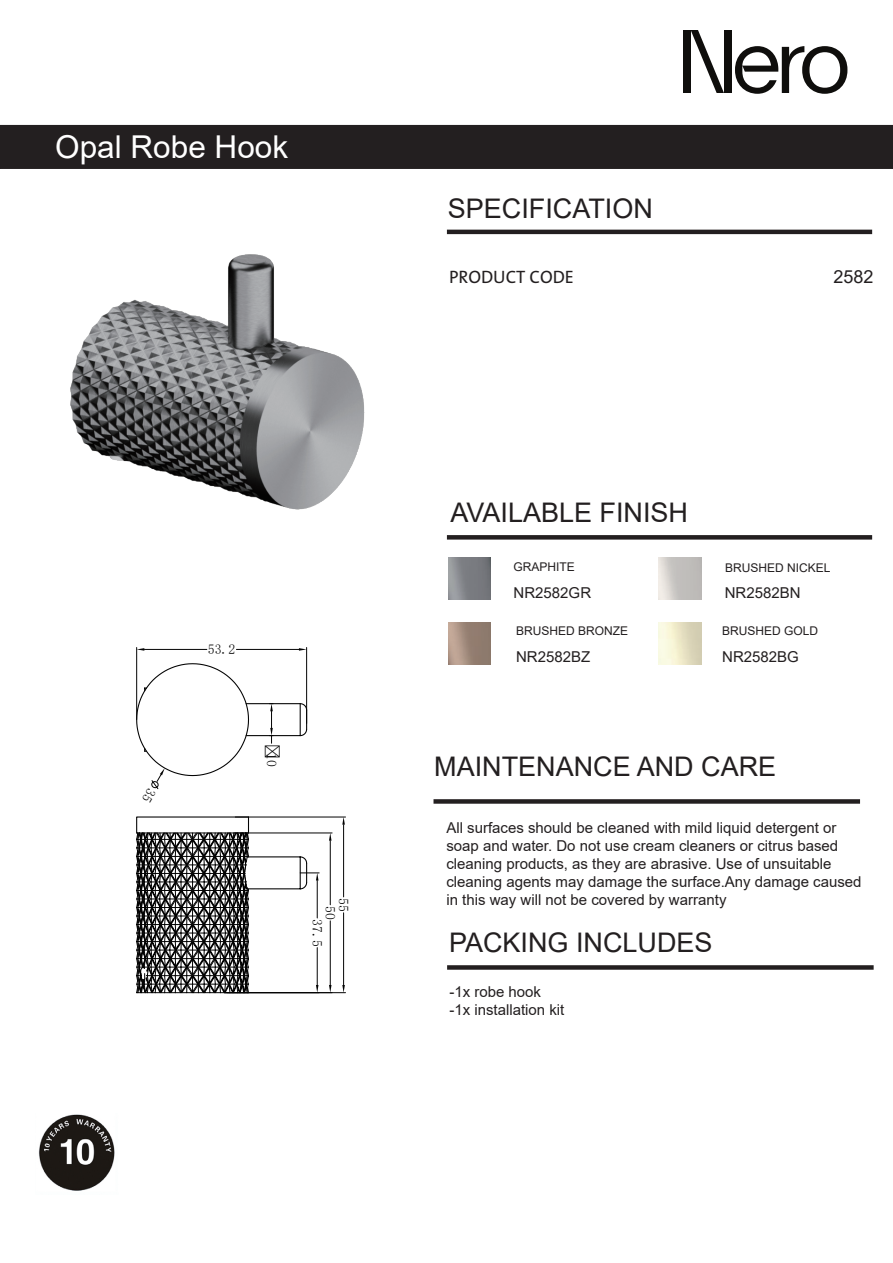
<style>
.page{position:relative;width:893px;height:1263px;background:#fff}
.page>*{position:absolute;margin:0;border:0;box-sizing:border-box;transform-origin:0 0}
.t1{font:31.5px "Arial";color:#fff}
.t2{font:27px "Arial";color:#231f20}
.t3{font:18px "The Sans";color:#231f20}
.t4{font:18px "Arial";color:#231f20}
.t5{font:15px/18px "Arial";color:#231f20}
.t6{font:13.65px "Sim Sun";color:#030303}
.t7{font:12px "Arial";color:#231f20}
</style>
<div class="page">
<div style="left:0;top:126px;width:893px;height:42px;background:#231f20"></div>
<div style="left:0;top:125px;width:893px;height:44px;border:2px solid #231f20"></div>
<div style="left:724px;top:30px;width:7px;height:63px;background:#0f0e0c"></div>
<div style="left:683px;top:30px;width:8px;height:63px;background:#0f0e0c"></div>
<svg style="left:691px;top:30px;width:33px;height:63px"></svg>
<svg style="left:735px;top:46px;width:112px;height:48px"></svg>
<hr style="left:447px;top:230px;width:425px;height:4px;background:#231f20">
<div style="left:433px;top:799px;width:427px;height:5px;background:#231f20"></div>
<div style="left:447px;top:535px;width:425px;height:5px;background:#231f20"></div>
<div style="left:447px;top:965px;width:427px;height:5px;background:#231f20"></div>
<img style="left:448px;top:557px;width:43px;height:43px">
<img style="left:38px;top:1114px;width:77px;height:77px">
<hr style="left:248px;top:856px;width:52px;height:1px;background:#030303">
<hr style="left:248px;top:888px;width:52px;height:1px;background:#030303">
<hr style="left:246px;top:703px;width:54px;height:1px;background:#030303">
<hr style="left:246px;top:735px;width:54px;height:1px;background:#030303">
<svg style="left:299px;top:702px;width:9px;height:35px"></svg>
<hr style="left:317px;top:880px;width:1px;height:38px;background:#030303">
<hr style="left:317px;top:947px;width:1px;height:38px;background:#030303">
<svg style="left:299px;top:856px;width:20px;height:34px"></svg>
<svg style="left:316px;top:985px;width:2px;height:7px"></svg>
<hr style="left:234px;top:832px;width:98px;height:1px;background:#030303">
<hr style="left:330px;top:841px;width:1px;height:64px;background:#030303">
<hr style="left:330px;top:921px;width:1px;height:64px;background:#030303">
<svg style="left:329px;top:833px;width:3px;height:8px"></svg>
<svg style="left:329px;top:985px;width:3px;height:7px"></svg>
<hr style="left:235px;top:817px;width:111px;height:1px;background:#030303">
<hr style="left:224px;top:992px;width:122px;height:1px;background:#030303">
<hr style="left:343px;top:825px;width:1px;height:72px;background:#030303">
<hr style="left:343px;top:913px;width:1px;height:72px;background:#030303">
<svg style="left:342px;top:817px;width:3px;height:8px"></svg>
<svg style="left:342px;top:985px;width:3px;height:8px"></svg>
<hr style="left:306px;top:647px;width:1px;height:76px;background:#030303">
<hr style="left:136px;top:647px;width:1px;height:73px;background:#030303">
<hr style="left:236px;top:649px;width:63px;height:1px;background:#030303">
<hr style="left:144px;top:649px;width:63px;height:1px;background:#030303">
<svg style="left:299px;top:648px;width:8px;height:3px"></svg>
<svg style="left:137px;top:648px;width:7px;height:3px"></svg>
<svg style="left:136px;top:816px;width:114px;height:178px"></svg>
<img style="left:71px;top:254px;width:294px;height:255px">
<svg style="left:265px;top:703px;width:15px;height:41px"></svg>
<svg style="left:136px;top:663px;width:114px;height:127px"></svg>
<h1 class="t1" style="left:55px;top:125px;width:234px">Opal Robe Hook</h1>
<p class="t6" style="left:208px;top:642px;width:29px">53.2</p>
<p class="t6" style="left:278px;top:753px;width:15px;rotate:90deg">10</p>
<p class="t6" style="left:351px;top:898px;width:15px;rotate:90deg">55</p>
<p class="t6" style="left:337px;top:906px;width:15px;rotate:90deg">50</p>
<p class="t6" style="left:324px;top:919px;width:29px;rotate:90deg">37.5</p>
<h2 class="t2" style="left:448px;top:190px;width:207px">SPECIFICATION</h2>
<p class="t3" style="left:449px;top:262px;width:126px">PRODUCT CODE</p>
<h2 class="t2" style="left:450px;top:494px;width:239px">AVAILABLE FINISH</h2>
<p class="t4" style="left:834px;top:264px;width:42px">2582</p>
<p class="t7" style="left:514px;top:558px;width:63px">GRAPHITE</p>
<p class="t7" style="left:725px;top:560px;width:107px">BRUSHED NICKEL</p>
<p class="t5" style="left:514px;top:584px;width:79px">NR2582GR</p>
<p class="t5" style="left:725px;top:584px;width:77px">NR2582BN</p>
<p class="t7" style="left:516px;top:623px;width:114px">BRUSHED BRONZE</p>
<p class="t7" style="left:722px;top:623px;width:98px">BRUSHED GOLD</p>
<p class="t5" style="left:516px;top:648px;width:76px">NR2582BZ</p>
<p class="t5" style="left:722px;top:648px;width:78px">NR2582BG</p>
<h2 class="t2" style="left:434px;top:748px;width:344px">MAINTENANCE AND CARE</h2>
<p class="t5" style="left:446px;top:818px;width:417px">All surfaces should be cleaned with mild liquid detergent or soap and water. Do not use cream cleaners or citrus based cleaning products, as they are abrasive. Use of unsuitable cleaning agents may damage the surface.Any damage caused in this way will not be covered by warranty</p>
<h2 class="t2" style="left:449px;top:923px;width:265px">PACKING INCLUDES</h2>
<p class="t5" style="left:449px;top:982px;width:117px">-1x robe hook -1x installation kit</p>
</div>
